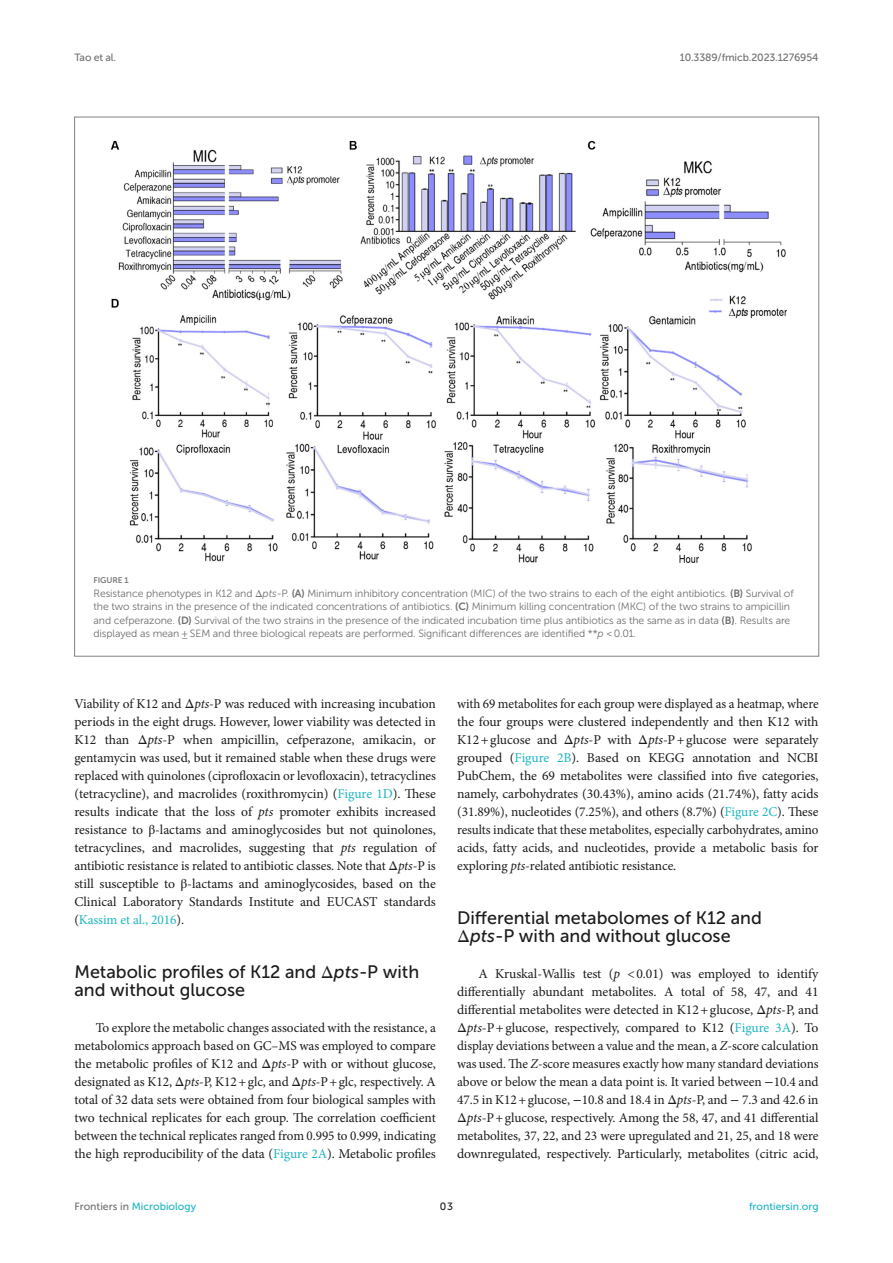
<style>
.page{position:relative;width:893px;height:1263px;background:#fff}
.page>*{position:absolute;margin:0;border:0;box-sizing:border-box;transform-origin:0 0}
.HEAD_2{font:18px/18px "Museo Sans 500";color:#1b1c1b}
.TEXT_FLUSH{font:13.5px/18px "Minion Pro";letter-spacing:-.005em;color:#1b1c1b;text-align:justify}
.FIG_LEG{font:10.5px/13.5px "Museo Sans 300";letter-spacing:-.01em;color:#706f70}
.t1{font:10.5px "Museo Sans 500";color:#1db5c3}
.t2{font:10.5px "Museo Sans 500";letter-spacing:-.015em;color:#706f70}
.t3{font:10.5px "Museo Sans 500";color:#1b1c1b}
.FIG_HD{font:8.25px "Museo Sans 700";letter-spacing:-.01em;color:#7e7f7f}
.s1{font-family:"STIX General"}
.s2{font-style:italic}
.s3{font-family:"Museo Sans 700"}
.s4{color:#1db5c3}
.s5{color:#706f70}
</style>
<div class="page">
<img style="left:110px;top:140px;width:677px;height:423px">
<p class="t2" style="left:74px;top:51px;width:43px">Tao et al.</p>
<p class="t2" style="left:680px;top:51px;width:140px">10.3389/fmicb.2023.1276954</p>
<p class="FIG_HD" style="left:94px;top:576px;width:37px">FIGURE 1</p>
<p class="FIG_LEG" style="left:94px;top:586px;width:702px">Resistance phenotypes in K12 and <span class="s1">Δ</span><span class="s2">pts</span>-P. <span class="s3">(A)</span> Minimum inhibitory concentration (MIC) of the two strains to each of the eight antibiotics. <span class="s3">(B)</span> Survival of the two strains in the presence of the indicated concentrations of antibiotics. <span class="s3">(C)</span> Minimum killing concentration (MKC) of the two strains to ampicillin and cefperazone. <span class="s3">(D)</span> Survival of the two strains in the presence of the indicated incubation time plus antibiotics as the same as in data <span class="s3">(B)</span>. Results are displayed as mean ± SEM and three biological repeats are performed. Significant differences are identified **<span class="s2">p</span> &lt; 0.01.</p>
<p class="TEXT_FLUSH" style="left:74px;top:695px;width:363px">Viability of K12 and <span class="s1">Δ</span><span class="s2">pts</span>-P was reduced with increasing incubation periods in the eight drugs. However, lower viability was detected in K12 than <span class="s1">Δ</span><span class="s2">pts</span>-P when ampicillin, cefperazone, amikacin, or gentamycin was used, but it remained stable when these drugs were replaced with quinolones (ciprofloxacin or levofloxacin), tetracyclines (tetracycline), and macrolides (roxithromycin) (<span class="s4">Figure 1D</span>). These results indicate that the loss of <span class="s2">pts</span> promoter exhibits increased resistance to <span class="s1">β</span>-lactams and aminoglycosides but not quinolones, tetracyclines, and macrolides, suggesting that <span class="s2">pts</span> regulation of antibiotic resistance is related to antibiotic classes. Note that <span class="s1">Δ</span><span class="s2">pts</span>-P is still susceptible to <span class="s1">β</span>-lactams and aminoglycosides, based on the Clinical Laboratory Standards Institute and EUCAST standards (<span class="s4">Kassim et al., 2016</span>).</p>
<p class="HEAD_2" style="left:74px;top:963px;width:346px">Metabolic profiles of K12 and <span class="s1">Δ</span><span class="s2">pts</span>-P with and without glucose</p>
<p class="TEXT_FLUSH" style="left:74px;top:1019px;width:363px;text-indent:21px">To explore the metabolic changes associated with the resistance, a metabolomics approach based on GC–MS was employed to compare the metabolic profiles of K12 and <span class="s1">Δ</span><span class="s2">pts</span>-P with or without glucose, designated as K12, <span class="s1">Δ</span><span class="s2">pts-</span>P, K12+glc, and <span class="s1">Δ</span><span class="s2">pts-</span>P+glc, respectively. A total of 32 data sets were obtained from four biological samples with two technical replicates for each group. The correlation coefficient between the technical replicates ranged from 0.995 to 0.999, indicating the high reproducibility of the data (<span class="s4">Figure 2A</span>). Metabolic profiles</p>
<p class="TEXT_FLUSH" style="left:457px;top:695px;width:363px">with 69 metabolites for each group were displayed as a heatmap, where the four groups were clustered independently and then K12 with K12+glucose and <span class="s1">Δ</span><span class="s2">pts</span>-P with <span class="s1">Δ</span><span class="s2">pts-</span>P+glucose were separately grouped (<span class="s4">Figure 2B</span>). Based on KEGG annotation and NCBI PubChem, the 69 metabolites were classified into five categories, namely, carbohydrates (30.43%), amino acids (21.74%), fatty acids (31.89%), nucleotides (7.25%), and others (8.7%) (<span class="s4">Figure 2C</span>). These results indicate that these metabolites, especially carbohydrates, amino acids, fatty acids, and nucleotides, provide a metabolic basis for exploring <span class="s2">pts</span>-related antibiotic resistance.</p>
<p class="HEAD_2" style="left:457px;top:909px;width:306px">Differential metabolomes of K12 and<br><span class="s1">Δ</span><span class="s2">pts</span>-P with and without glucose</p>
<p class="TEXT_FLUSH" style="left:457px;top:965px;width:363px;text-indent:21px">A Kruskal-Wallis test (<span class="s2">p</span> &lt;0.01) was employed to identify differentially abundant metabolites. A total of 58, 47, and 41 differential metabolites were detected in K12+glucose, <span class="s1">Δ</span><span class="s2">pts</span>-P, and <span class="s1">Δ</span><span class="s2">pts</span>-P+glucose, respectively, compared to K12 (<span class="s4">Figure 3A</span>). To display deviations between a value and the mean, a <span class="s2">Z</span>-score calculation was used. The <span class="s2">Z</span>-score measures exactly how many standard deviations above or below the mean a data point is. It varied between <span class="s1">−</span>10.4 and 47.5 in K12+glucose, <span class="s1">−</span>10.8 and 18.4 in <span class="s1">Δ</span><span class="s2">pts</span>-P, and <span class="s1">−</span> 7.3 and 42.6 in <span class="s1">Δ</span><span class="s2">pts</span>-P+glucose, respectively. Among the 58, 47, and 41 differential metabolites, 37, 22, and 23 were upregulated and 21, 25, and 18 were downregulated, respectively. Particularly, metabolites (citric acid,</p>
<p class="t1" style="left:74px;top:1200px;width:123px"><span class="s5">Frontiers in</span> Microbiology</p>
<p class="t3" style="left:440px;top:1200px;width:15px">03</p>
<p class="t1" style="left:749px;top:1200px;width:71px">frontiersin.org</p>
</div>
